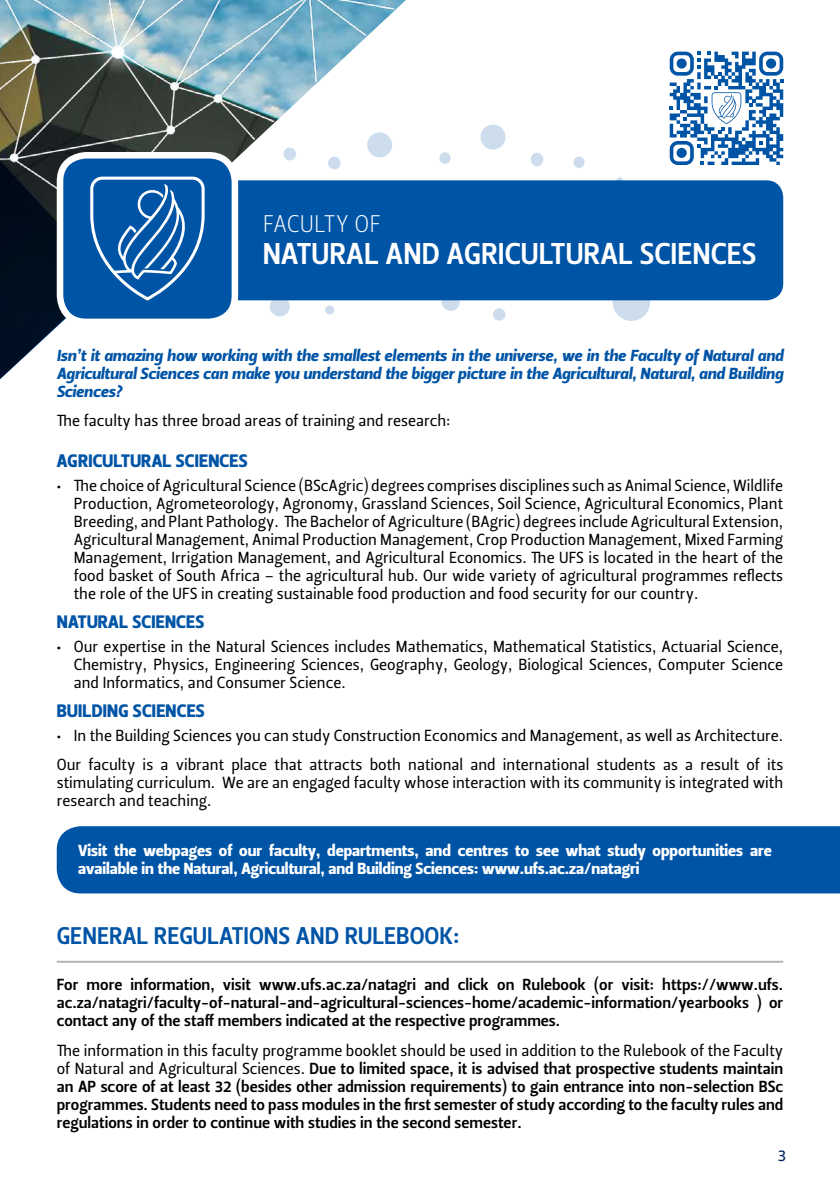
<style>
.page{position:relative;width:840px;height:1191px;background:#fff}
.page>*{position:absolute;margin:0;border:0;box-sizing:border-box;transform-origin:0 0}
.t1{font:30px "Leitura Sans Grot 3";color:#fff}
.t2{font:24px "Leitura Sans Grot 3";color:#0054a6}
.t3{font:24px "Leitura Sans Grot 1";color:#fff}
.t4{font:18px "Leitura Sans Grot 4";letter-spacing:.015em;color:#0054a6}
.t5{font:16px/18px "Leitura Sans Grot 2";color:#000;text-align:justify}
.t6{font:16px/18px "Leitura Sans Grot 3";color:#000;text-align:justify}
.t7{font:16px/18px "Leitura Sans Italic 4";color:#0054a6;text-align:justify}
.t8{font:16px/18px "Leitura Sans Grot 4";color:#fff}
.t9{font:16px "Leitura Sans Grot 2";color:#001c58}
.s1{font-family:"Leitura Sans Grot 2"}
</style>
<div class="page">
<svg style="left:0;top:300px;width:66px;height:572px"></svg>
<img style="left:0;top:0;width:404px;height:300px">
<div style="left:238px;top:180px;width:544px;height:120px;background:#0054a6"></div>
<div style="left:480px;top:125px;width:25px;height:25px;background:#cddded;border-radius:50%"></div>
<svg style="left:612px;top:283px;width:37px;height:38px"></svg>
<div style="left:367px;top:132px;width:25px;height:25px;background:#cddded;border-radius:50%"></div>
<svg style="left:269px;top:296px;width:20px;height:20px"></svg>
<div style="left:325px;top:305px;width:9px;height:9px;background:#cddded;border-radius:50%"></div>
<svg style="left:492px;top:308px;width:13px;height:13px"></svg>
<svg style="left:441px;top:293px;width:18px;height:18px"></svg>
<div style="left:283px;top:148px;width:13px;height:12px;background:#cddded;border-radius:50%"></div>
<div style="left:328px;top:156px;width:12px;height:13px;background:#cddded;border-radius:50%"></div>
<div style="left:439px;top:152px;width:11px;height:12px;background:#cddded;border-radius:50%"></div>
<div style="left:573px;top:156px;width:11px;height:12px;background:#cddded;border-radius:50%"></div>
<svg style="left:616px;top:177px;width:6px;height:7px"></svg>
<div style="left:530px;top:153px;width:13px;height:13px;background:#cddded;border-radius:50%"></div>
<div style="left:643px;top:218px;width:14px;height:14px;background:#0054a6;border-radius:50%"></div>
<div style="left:578px;top:254px;width:21px;height:21px;background:#0054a6;border-radius:50%"></div>
<div style="left:575px;top:197px;width:21px;height:21px;background:#0054a6;border-radius:50%"></div>
<div style="left:60px;top:155px;width:175px;height:167px;background:#0054a6;border-radius:26px"></div>
<div style="left:57px;top:152px;width:181px;height:173px;border:7px solid #fff;border-radius:26px"></div>
<svg style="left:90px;top:177px;width:114px;height:123px"></svg>
<svg style="left:669px;top:52px;width:113px;height:113px"></svg>
<div style="left:57px;top:826px;width:782px;height:67px;background:#0054a6"></div>
<hr style="left:57px;top:960px;width:725px;height:2px;background:#b3b5b9">
<h2 class="t3" style="left:262px;top:207px;width:119px">FACULTY OF</h2>
<h1 class="t1" style="left:262px;top:233px;width:495px">NATURAL AND AGRICULTURAL SCIENCES</h1>
<p class="t7" style="left:57px;top:347px;width:727px">Isn’t it amazing how working with the smallest elements in the universe, we in the Faculty of Natural and Agricultural Sciences can make you understand the bigger picture in the Agricultural, Natural, and Building Sciences?</p>
<p class="t5" style="left:57px;top:412px;width:395px">The faculty has three broad areas of training and research:</p>
<p class="t4" style="left:57px;top:448px;width:76px">Agricultura</p>
<p class="t4" style="left:162px;top:448px;width:77px">l Sciences</p>
<p class="t5" style="left:74px;top:476px;width:710px;text-indent:-17px">• The choice of Agricultural Science (BScAgric) degrees comprises disciplines such as Animal Science, Wildlife Production, Agrometeorology, Agronomy, Grassland Sciences, Soil Science, Agricultural Economics, Plant Breeding, and Plant Pathology. The Bachelor of Agriculture (BAgric) degrees include Agricultural Extension, Agricultural Management, Animal Production Management, Crop Production Management, Mixed Farming Management, Irrigation Management, and Agricultural Economics. The UFS is located in the heart of the food basket of South Africa – the agricultural hub. Our wide variety of agricultural programmes reflects the role of the UFS in creating sustainable food production and food security for our country.</p>
<p class="t4" style="left:57px;top:609px;width:23px">Natura</p>
<p class="t4" style="left:119px;top:609px;width:77px">l Sciences</p>
<p class="t5" style="left:74px;top:637px;width:710px;text-indent:-17px">• Our expertise in the Natural Sciences includes Mathematics, Mathematical Statistics, Actuarial Science, Chemistry, Physics, Engineering Sciences, Geography, Geology, Biological Sciences, Computer Science and Informatics, and Consumer Science.</p>
<p class="t4" style="left:57px;top:699px;width:140px">Building Sciences</p>
<p class="t5" style="left:57px;top:721px;width:727px;line-height:29.4px">• In the Building Sciences you can study Construction Economics and Management, as well as Architecture.<br>Our faculty is a vibrant place that attracts both national and international students as a result of its</p>
<p class="t5" style="left:57px;top:774px;width:727px">stimulating curriculum. We are an engaged faculty whose interaction with its community is integrated with research and teaching.</p>
<p class="t8" style="left:78px;top:842px;width:695px">Visit the webpages of our faculty, departments, and centres to see what study opportunities are available in the Natural, Agricultural, and Building Sciences: www.ufs.ac.za/natagri</p>
<h2 class="t2" style="left:57px;top:919px;width:404px">GENERAL REGULATIONS AND RULEBOOK:</h2>
<p class="t6" style="left:57px;top:975px;width:727px">For more information, visit www.ufs.ac.za/natagri and click on Rulebook (or visit: https://www.ufs. ac.za/natagri/faculty-of-natural-and-agricultural-sciences-home/academic-information/yearbooks ) or contact any of the staff members indicated at the respective programmes.</p>
<p class="t5" style="left:57px;top:1041px;width:727px">The information in this faculty programme booklet should be used in addition to the Rulebook of the Faculty</p>
<p class="t6" style="left:57px;top:1059px;width:727px"><span class="s1">of Natural and Agricultural Sciences.</span> Due to limited space, it is advised that prospective students maintain an AP score of at least 32 (besides other admission requirements) to gain entrance into non-selection BSc programmes. Students need to pass modules in the first semester of study according to the faculty rules and regulations in order to continue with studies in the second semester.</p>
<p class="t9" style="left:777px;top:1144px;width:10px">3</p>
</div>
